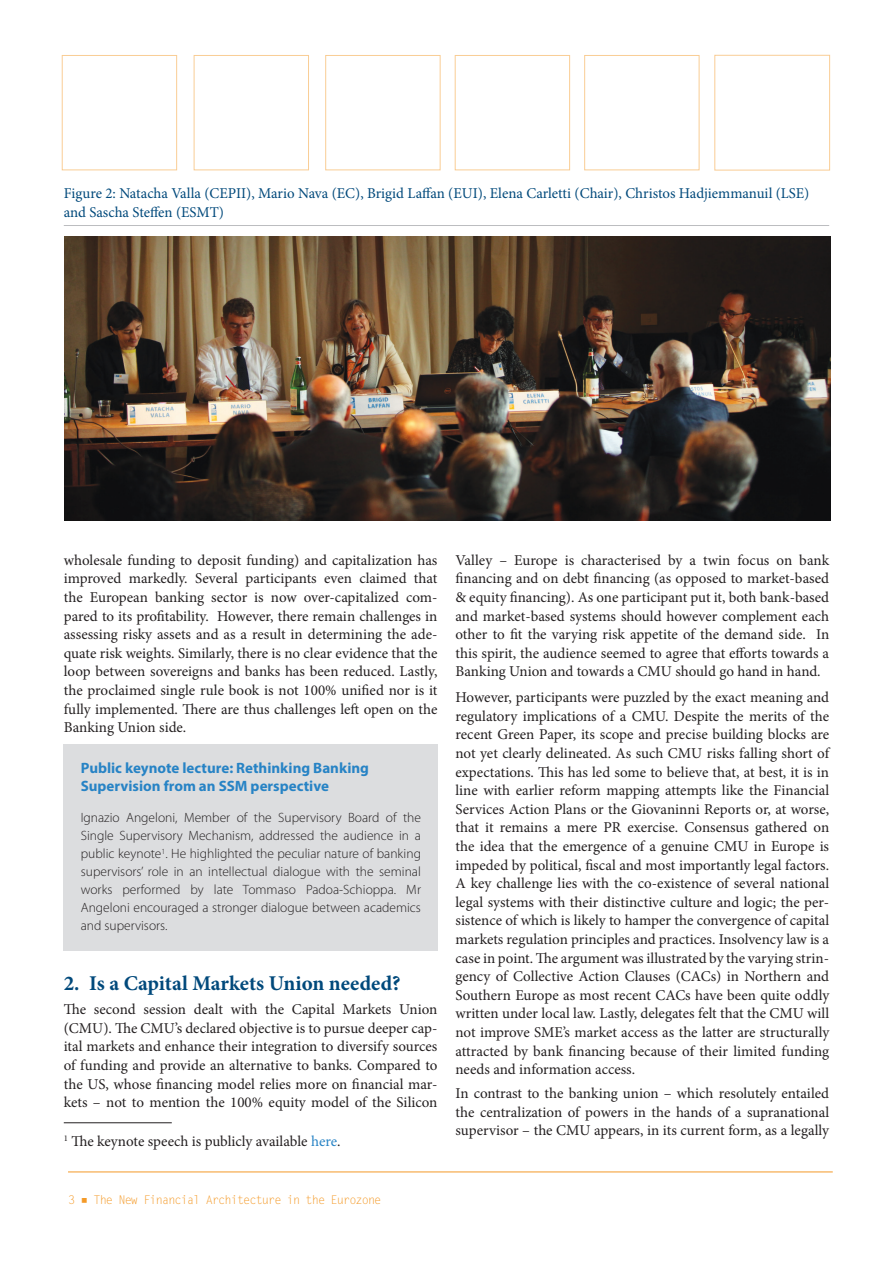
<style>
.page{position:relative;width:893px;height:1263px;background:#fff}
.page>*{position:absolute;margin:0;border:0;box-sizing:border-box;transform-origin:0 0}
.t1{font:700 21px "Minion Pro";color:#00497b}
.body_text{font:15px/18.6px "Minion Pro";color:#231f20;text-align:justify}
.image_title{font:15px/18.6px "Minion Pro";color:#00497b}
.t2{font:700 15px/18.6px "Myriad Pro";color:#2783c5}
.Footnote_Text{font:15px "Minion Pro";letter-spacing:-.005em;color:#231f20}
.t3{font:300 13.5px/18px "Myriad Pro";color:#231f20;text-align:justify}
.footTitle{font:12px "Letter Gothic Std";letter-spacing:-.08em;color:#f49a28}
.s1{color:#2783c5}
</style>
<div class="page">
<hr style="left:68px;top:1172px;width:765px;height:1px;background:#f49a28">
<div style="left:64px;top:745px;width:374px;height:206px;background:#dcdddf"></div>
<img style="left:65px;top:237px;width:765px;height:284px">
<hr style="left:64px;top:225px;width:765px;height:1px;background:#bcbdc0">
<hr style="left:64px;top:1122px;width:108px;height:1px;background:#231f20">
<p class="image_title" style="left:64px;top:184px;width:747px">Figure 2: Natacha Valla (CEPII), Mario Nava (EC), Brigid Laffan (EUI), Elena Carletti (Chair), Christos Hadjiemmanuil (LSE) and Sascha Steffen (ESMT)</p>
<p class="body_text" style="left:64px;top:551px;width:375px">wholesale funding to deposit funding) and capitalization has improved markedly. Several participants even claimed that the European banking sector is now over-capitalized com&shy;pared to its profitability. However, there remain challenges in assessing risky assets and as a result in determining the ade&shy;quate risk weights. Similarly, there is no clear evidence that the loop between sovereigns and banks has been reduced. Lastly, the proclaimed single rule book is not 100% unified nor is it fully implemented. There are thus challenges left open on the Banking Union side.</p>
<p class="t2" style="left:81px;top:758px;width:290px">Public keynote lecture: Rethinking Banking<br>Supervision from an SSM perspective</p>
<p class="t3" style="left:81px;top:809px;width:342px">Ignazio Angeloni, Member of the Supervisory Board of the Single Supervisory Mechanism, addressed the audience in a public keynote<sup>1</sup>. He highlighted the peculiar nature of banking supervisors’ role in an intellectual dialogue with the seminal works performed by late Tommaso Padoa-Schioppa. Mr Angeloni encouraged a stronger dialogue between academics and supervisors.</p>
<p class="t1" style="left:64px;top:968px;width:338px">2. Is a Capital Markets Union needed?</p>
<p class="body_text" style="left:64px;top:1000px;width:375px">The second session dealt with the Capital Markets Union (CMU). The CMU’s declared objective is to pursue deeper cap&shy;ital markets and enhance their integration to diversify sources of funding and provide an alternative to banks. Compared to the US, whose financing model relies more on financial mar&shy;kets – not to mention the 100% equity model of the Silicon</p>
<p class="Footnote_Text" style="left:64px;top:1131px;width:278px"><sup>1</sup> The keynote speech is publicly available <span class="s1">here</span>.</p>
<p class="footTitle" style="left:68px;top:1193px;width:315px">3 ■ The New Financial Architecture in the Eurozone</p>
<p class="body_text" style="left:455px;top:551px;width:375px">Valley – Europe is characterised by a twin focus on bank financing and on debt financing (as opposed to market-based &amp; equity financing). As one participant put it, both bank-based and market-based systems should however complement each other to fit the varying risk appetite of the demand side. In this spirit, the audience seemed to agree that efforts towards a Banking Union and towards a CMU should go hand in hand.</p>
<p class="body_text" style="left:455px;top:688px;width:375px">However, participants were puzzled by the exact meaning and regulatory implications of a CMU. Despite the merits of the recent Green Paper, its scope and precise building blocks are not yet clearly delineated. As such CMU risks falling short of expectations. This has led some to believe that, at best, it is in line with earlier reform mapping attempts like the Financial Services Action Plans or the Giovaninni Reports or, at worse, that it remains a mere PR exercise. Consensus gathered on the idea that the emergence of a genuine CMU in Europe is impeded by political, fiscal and most importantly legal factors.<br>A key challenge lies with the co-existence of several national legal systems with their distinctive culture and logic; the per&shy;sistence of which is likely to hamper the convergence of capital markets regulation principles and practices. Insolvency law is a case in point. The argument was illustrated by the varying strin&shy;gency of Collective Action Clauses (CACs) in Northern and Southern Europe as most recent CACs have been quite oddly written under local law. Lastly, delegates felt that the CMU will not improve SME’s market access as the latter are structurally attracted by bank financing because of their limited funding needs and information access.</p>
<p class="body_text" style="left:455px;top:1084px;width:375px">In contrast to the banking union – which resolutely entailed the centralization of powers in the hands of a supranational supervisor – the CMU appears, in its current form, as a legally</p>
</div>
